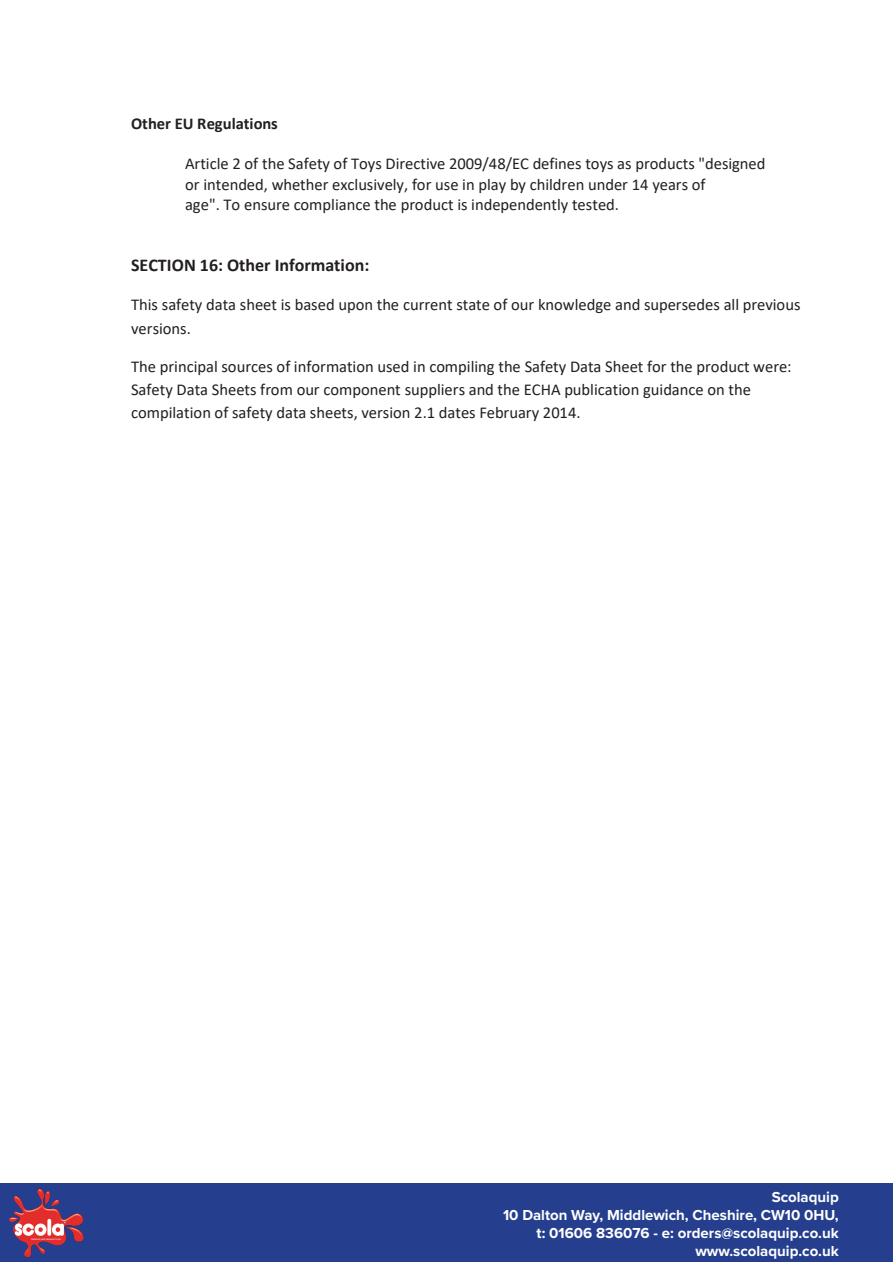
<style>
.page{position:relative;width:893px;height:1263px;background:#fff}
.page>*{position:absolute;margin:0;border:0;box-sizing:border-box;transform-origin:0 0}
.t1{font:700 18px "Calibri";letter-spacing:.005em;color:#231f20}
.t2{font:16.5px/20.1px "Calibri";color:#231f20}
.t3{font:700 16.5px "Calibri";letter-spacing:-.005em;color:#231f20}
.t4{font:700 15px/18px "Proxima Nova";color:#fff;text-align:right}
</style>
<div class="page">
<div style="left:0;top:1183px;width:893px;height:79px;background:#253f8e"></div>
<img style="left:9px;top:1188px;width:75px;height:70px">
<p class="t3" style="left:131px;top:112px;width:148px">Other EU Regulations</p>
<p class="t2" style="left:185px;top:153px;width:582px">Article 2 of the Safety of Toys Directive 2009/48/EC defines toys as products "designed or intended, whether exclusively, for use in play by children under 14 years of<br>age". To ensure compliance the product is independently tested.</p>
<p class="t1" style="left:131px;top:253px;width:240px">SECTION 16: Other Information:</p>
<p class="t2" style="left:131px;top:293px;width:671px;line-height:23.2px">This safety data sheet is based upon the current state of our knowledge and supersedes all previous versions.</p>
<p class="t2" style="left:131px;top:354px;width:662px;line-height:23.1px">The principal sources of information used in compiling the Safety Data Sheet for the product were:<br>Safety Data Sheets from our component suppliers and the ECHA publication guidance on the compilation of safety data sheets, version 2.1 dates February 2014.</p>
<p class="t4" style="left:503px;top:1187px;width:337px">Scolaquip<br>10 Dalton Way, Middlewich, Cheshire, CW10 0HU, t: 01606 836076 - e: orders@scolaquip.co.uk www.scolaquip.co.uk</p>
</div>
